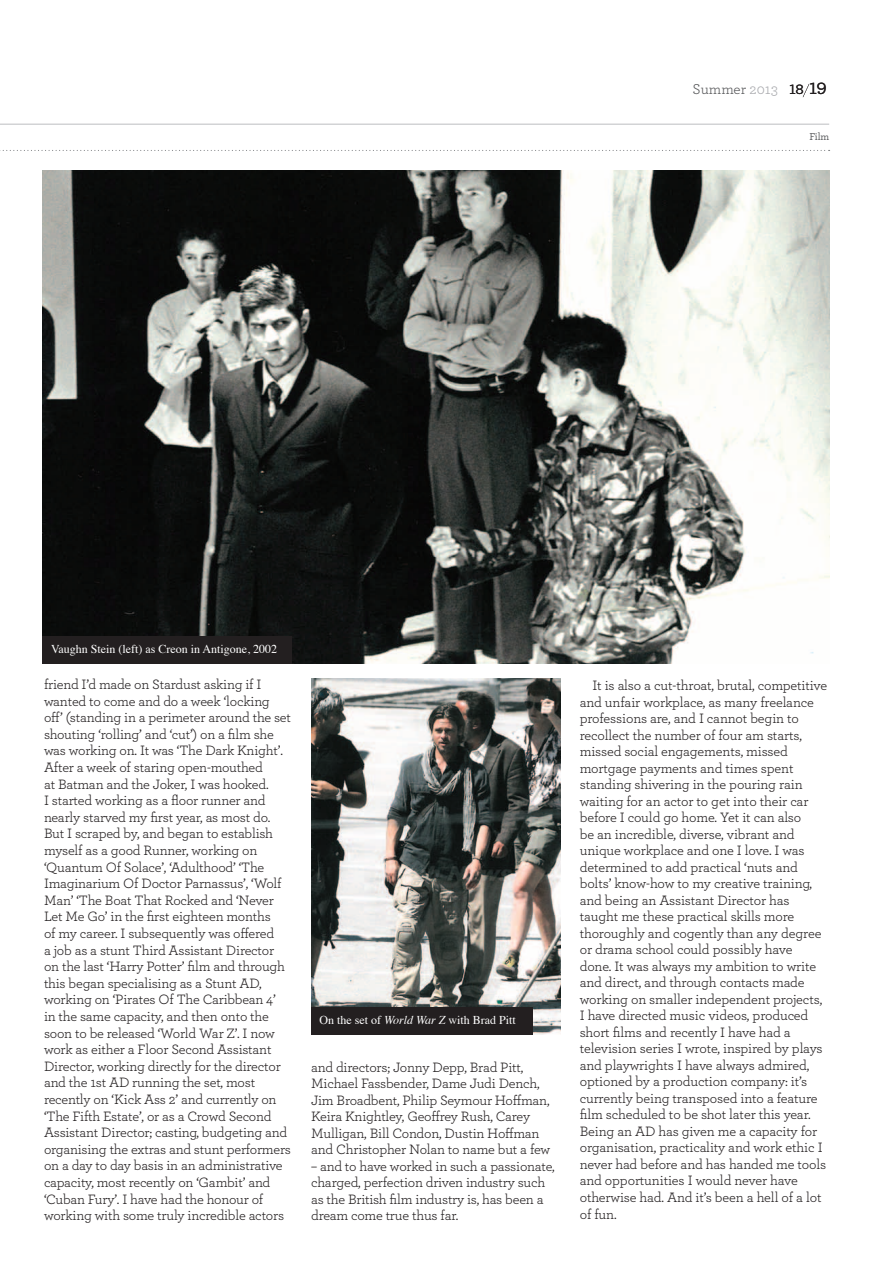
<style>
.page{position:relative;width:893px;height:1263px;background:#fff}
.page>*{position:absolute;margin:0;border:0;box-sizing:border-box;transform-origin:0 0}
.t1{font:15px "Archer";color:#57585a}
.t2{font:14.25px/16.5px "Archer";letter-spacing:-.015em;color:#231f20}
.t3{font:500 14.25px "Archer";color:#231f20;scale:1.05 1}
.t4{font:12px "Times";color:#fff}
.t5{font:500 10.5px "Archer";color:#57585a}
.s1{color:#a8a9ad}
.s2{font-size:17.1px}
.s3{font-style:italic}
</style>
<div class="page">
<hr style="left:0;top:124px;width:829px;height:1px;background:#bcbdc0">
<svg style="left:0;top:150px;width:830px;height:1px"></svg>
<svg style="left:803px;top:84px;width:6px;height:13px"></svg>
<img style="left:43px;top:170px;width:786px;height:493px">
<img style="left:311px;top:679px;width:250px;height:355px">
<div style="left:43px;top:636px;width:249px;height:27px;background:#231f20"></div>
<div style="left:311px;top:1007px;width:221px;height:27px;background:#231f20"></div>
<p class="t1" style="left:693px;top:79px;width:87px">Summer <span class="s1">2013</span></p>
<p class="t3" style="left:790px;top:79px;width:37px">18 <span class="s2">19</span></p>
<p class="t5" style="left:809px;top:129px;width:21px">Film</p>
<p class="t4" style="left:51px;top:638px;width:227px">Vaughn Stein (left) as Creon in Antigone, 2002</p>
<p class="t2" style="left:44px;top:675px;width:249px">friend I’d made on Stardust asking if I wanted to come and do a week ‘locking off’ (standing in a perimeter around the set shouting ‘rolling’ and ‘cut’) on a film she was working on. It was ‘The Dark Knight’.<br>After a week of staring open-mouthed<br>at Batman and the Joker, I was hooked.<br>I started working as a floor runner and nearly starved my first year, as most do.<br>But I scraped by, and began to establish myself as a good Runner, working on ‘Quantum Of Solace’, ‘Adulthood’ ‘The Imaginarium Of Doctor Parnassus’, ‘Wolf Man’ ‘The Boat That Rocked and ‘Never Let Me Go’ in the first eighteen months<br>of my career. I subsequently was offered<br>a job as a stunt Third Assistant Director on the last ‘Harry Potter’ film and through this began specialising as a Stunt AD, working on ‘Pirates Of The Caribbean 4’ in the same capacity, and then onto the soon to be released ‘World War Z’. I now work as either a Floor Second Assistant Director, working directly for the director and the 1st AD running the set, most recently on ‘Kick Ass 2’ and currently on ‘The Fifth Estate’, or as a Crowd Second Assistant Director; casting, budgeting and organising the extras and stunt performers on a day to day basis in an administrative capacity, most recently on ‘Gambit’ and ‘Cuban Fury’. I have had the honour of working with some truly incredible actors</p>
<p class="t4" style="left:320px;top:1009px;width:198px">On the set of <span class="s3">World War Z</span> with Brad Pitt</p>
<p class="t2" style="left:311px;top:1058px;width:241px">and directors; Jonny Depp, Brad Pitt, Michael Fassbender, Dame Judi Dench, Jim Broadbent, Philip Seymour Hoffman, Keira Knightley, Geoffrey Rush, Carey Mulligan, Bill Condon, Dustin Hoffman and Christopher Nolan to name but a few</p>
<p class="t2" style="left:311px;top:1157px;width:245px">– and to have worked in such a passionate, charged, perfection driven industry such as the British film industry is, has been a dream come true thus far.</p>
<p class="t2" style="left:580px;top:677px;width:249px;text-indent:13px">It is also a cut-throat, brutal, competitive and unfair workplace, as many freelance professions are, and I cannot begin to recollect the number of four am starts, missed social engagements, missed mortgage payments and times spent standing shivering in the pouring rain waiting for an actor to get into their car before I could go home. Yet it can also<br>be an incredible, diverse, vibrant and unique workplace and one I love. I was determined to add practical ‘nuts and bolts’ know-how to my creative training, and being an Assistant Director has taught me these practical skills more thoroughly and cogently than any degree or drama school could possibly have done. It was always my ambition to write and direct, and through contacts made working on smaller independent projects, I have directed music videos, produced short films and recently I have had a television series I wrote, inspired by plays and playwrights I have always admired, optioned by a production company: it’s currently being transposed into a feature film scheduled to be shot later this year.<br>Being an AD has given me a capacity for organisation, practicality and work ethic I never had before and has handed me tools and opportunities I would never have otherwise had. And it’s been a hell of a lot of fun.</p>
</div>
